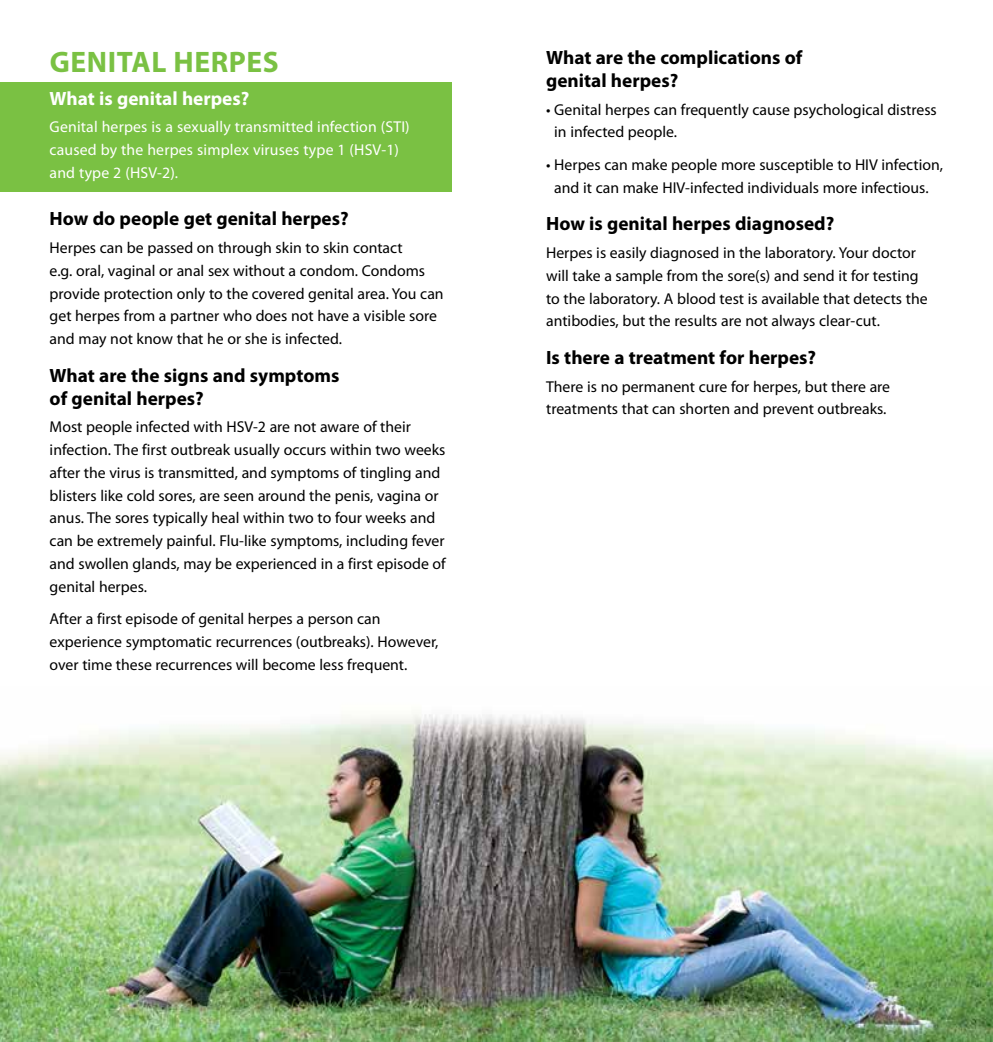
<style>
.page{position:relative;width:993px;height:1042px;background:#fff}
.page>*{position:absolute;margin:0;border:0;box-sizing:border-box;transform-origin:0 0}
.t1{font:700 29.75px "Myriad Pro";letter-spacing:.02em;color:#7ac143}
.t2{font:700 19.25px/22.8px "Myriad Pro";color:#000}
.t3{font:700 19.25px "Myriad Pro";color:#fff}
.t4{font:15.75px/22.8px "Myriad Pro";color:#000}
.t5{font:15.75px/22.8px "Myriad Pro";letter-spacing:.01em;color:#fff}
</style>
<div class="page">
<img style="left:0;top:714px;width:992px;height:328px">
<div style="left:0;top:82px;width:451px;height:109px;background:#7ac143"></div>
<h1 class="t1" style="left:50px;top:45px;width:230px">GENITAL HERPES</h1>
<p class="t3" style="left:50px;top:87px;width:201px">What is genital herpes?</p>
<p class="t5" style="left:50px;top:116px;width:361px">Genital herpes is a sexually transmitted infection (STI) caused by the herpes simplex viruses type 1 (HSV-1) and type 2 (HSV-2).</p>
<p class="t2" style="left:50px;top:208px;width:300px">How do people get genital herpes?</p>
<p class="t4" style="left:50px;top:237px;width:395px">Herpes can be passed on through skin to skin contact<br>e.g. oral, vaginal or anal sex without a condom. Condoms provide protection only to the covered genital area. You can get herpes from a partner who does not have a visible sore and may not know that he or she is infected.</p>
<p class="t2" style="left:50px;top:364px;width:291px">What are the signs and symptoms of genital herpes?</p>
<p class="t4" style="left:50px;top:416px;width:397px">Most people infected with HSV-2 are not aware of their infection. The first outbreak usually occurs within two weeks after the virus is transmitted, and symptoms of tingling and blisters like cold sores, are seen around the penis, vagina or anus. The sores typically heal within two to four weeks and can be extremely painful. Flu-like symptoms, including fever and swollen glands, may be experienced in a first episode of genital herpes.</p>
<p class="t4" style="left:50px;top:608px;width:390px">After a first episode of genital herpes a person can experience symptomatic recurrences (outbreaks). However, over time these recurrences will become less frequent.</p>
<p class="t2" style="left:546px;top:46px;width:258px">What are the complications of genital herpes?</p>
<p class="t4" style="left:554px;top:98px;width:384px;text-indent:-8px">• Genital herpes can frequently cause psychological distress in infected people.</p>
<p class="t4" style="left:546px;top:154px;width:398px;text-align:center">• Herpes can make people more susceptible to HIV infection, and it can make HIV-infected individuals more infectious.</p>
<p class="t2" style="left:546px;top:213px;width:289px">How is genital herpes diagnosed?</p>
<p class="t4" style="left:546px;top:242px;width:383px">Herpes is easily diagnosed in the laboratory. Your doctor will take a sample from the sore(s) and send it for testing to the laboratory. A blood test is available that detects the antibodies, but the results are not always clear-cut.</p>
<p class="t2" style="left:546px;top:346px;width:271px">Is there a treatment for herpes?</p>
<p class="t4" style="left:546px;top:375px;width:345px">There is no permanent cure for herpes, but there are treatments that can shorten and prevent outbreaks.</p>
</div>
